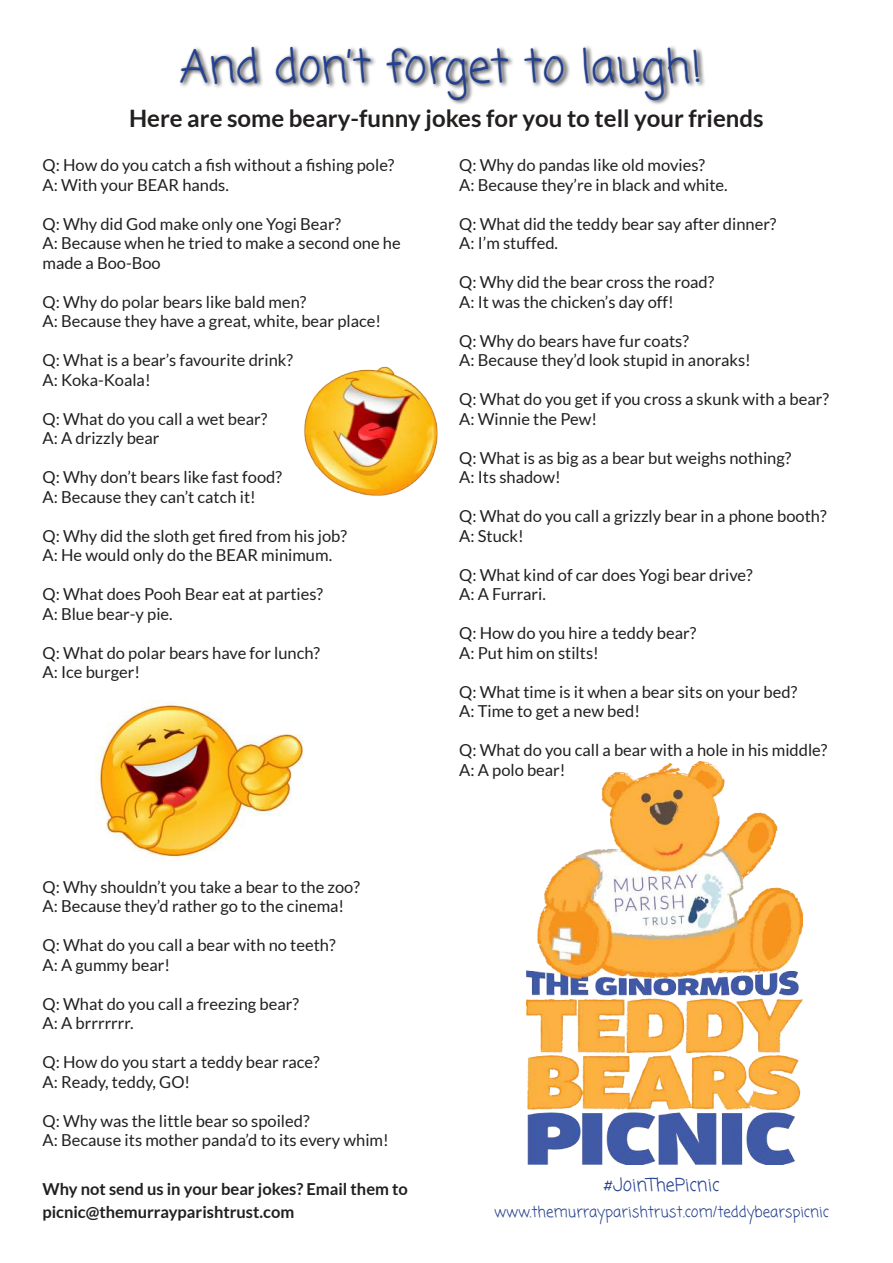
<style>
.page{position:relative;width:893px;height:1263px;background:#fff}
.page>*{position:absolute;margin:0;border:0;box-sizing:border-box;transform-origin:0 0}
.t1{font:45px "Coming Soon";color:#24408e}
.t2{font:700 24px "Lato";color:#221f1f}
.t3{font:18px "Coming Soon";color:#24408e}
.t4{font:16.5px/19.5px "Lato";color:#221f1f}
.t5{font:700 16.5px/22.5px "Lato";color:#221f1f}
.t6{font:15px "Coming Soon";color:#24408e}
</style>
<div class="page">
<svg style="left:180px;top:46px;width:525px;height:58px"></svg>
<img style="left:527px;top:761px;width:275px;height:404px">
<img style="left:304px;top:366px;width:134px;height:130px">
<img style="left:96px;top:702px;width:208px;height:159px">
<h1 class="t1" style="left:180px;top:47px;width:524px">And don’t forget to laugh!</h1>
<h2 class="t2" style="left:129px;top:109px;width:636px">Here are some beary-funny jokes for you to tell your friends</h2>
<p class="t4" style="left:459px;top:155px;width:270px">Q: Why do pandas like old movies?<br>A: Because they’re in black and white.</p>
<p class="t4" style="left:459px;top:214px;width:319px">Q: What did the teddy bear say after dinner?<br>A: I’m stuffed.</p>
<p class="t4" style="left:459px;top:272px;width:257px">Q: Why did the bear cross the road?<br>A: It was the chicken’s day off!</p>
<p class="t4" style="left:459px;top:331px;width:293px">Q: Why do bears have fur coats?<br>A: Because they’d look stupid in anoraks!</p>
<p class="t4" style="left:459px;top:389px;width:371px">Q: What do you get if you cross a skunk with a bear?<br>A: Winnie the Pew!</p>
<p class="t4" style="left:459px;top:448px;width:334px">Q: What is as big as a bear but weighs nothing?<br>A: Its shadow!</p>
<p class="t4" style="left:459px;top:506px;width:369px">Q: What do you call a grizzly bear in a phone booth?<br>A: Stuck!</p>
<p class="t4" style="left:459px;top:565px;width:295px">Q: What kind of car does Yogi bear drive?<br>A: A Furrari.</p>
<p class="t4" style="left:459px;top:623px;width:239px">Q: How do you hire a teddy bear?<br>A: Put him on stilts!</p>
<p class="t4" style="left:459px;top:682px;width:340px">Q: What time is it when a bear sits on your bed?<br>A: Time to get a new bed!</p>
<p class="t4" style="left:459px;top:740px;width:370px">Q: What do you call a bear with a hole in his middle?<br>A: A polo bear!</p>
<p class="t4" style="left:43px;top:155px;width:353px">Q: How do you catch a fish without a fishing pole?<br>A: With your BEAR hands.</p>
<p class="t4" style="left:43px;top:214px;width:360px">Q: Why did God make only one Yogi Bear?<br>A: Because when he tried to make a second one he made a Boo-Boo</p>
<p class="t4" style="left:43px;top:292px;width:340px">Q: Why do polar bears like bald men?<br>A: Because they have a great, white, bear place!</p>
<p class="t4" style="left:43px;top:350px;width:252px">Q: What is a bear’s favourite drink?<br>A: Koka-Koala!</p>
<p class="t4" style="left:43px;top:409px;width:226px">Q: What do you call a wet bear?<br>A: A drizzly bear</p>
<p class="t4" style="left:43px;top:467px;width:241px">Q: Why don’t bears like fast food?<br>A: Because they can’t catch it!</p>
<p class="t4" style="left:43px;top:526px;width:306px">Q: Why did the sloth get fired from his job?<br>A: He would only do the BEAR minimum.</p>
<p class="t4" style="left:43px;top:584px;width:282px">Q: What does Pooh Bear eat at parties?<br>A: Blue bear-y pie.</p>
<p class="t4" style="left:43px;top:643px;width:279px">Q: What do polar bears have for lunch?<br>A: Ice burger!</p>
<p class="t4" style="left:43px;top:877px;width:319px">Q: Why shouldn’t you take a bear to the zoo?<br>A: Because they’d rather go to the cinema!</p>
<p class="t4" style="left:43px;top:935px;width:295px">Q: What do you call a bear with no teeth?<br>A: A gummy bear!</p>
<p class="t4" style="left:43px;top:994px;width:258px">Q: What do you call a freezing bear?<br>A: A brrrrrrr.</p>
<p class="t4" style="left:43px;top:1052px;width:279px">Q: How do you start a teddy bear race?<br>A: Ready, teddy, GO!</p>
<p class="t4" style="left:43px;top:1111px;width:348px">Q: Why was the little bear so spoiled?<br>A: Because its mother panda’d to its every whim!</p>
<p class="t5" style="left:42px;top:1179px;width:367px">Why not send us in your bear jokes? Email them to picnic@themurrayparishtrust.com</p>
<p class="t3" style="left:603px;top:1177px;width:117px">#JoinThePicnic</p>
<p class="t6" style="left:494px;top:1205px;width:336px">www.themurrayparishtrust.com/teddybearspicnic</p>
</div>
